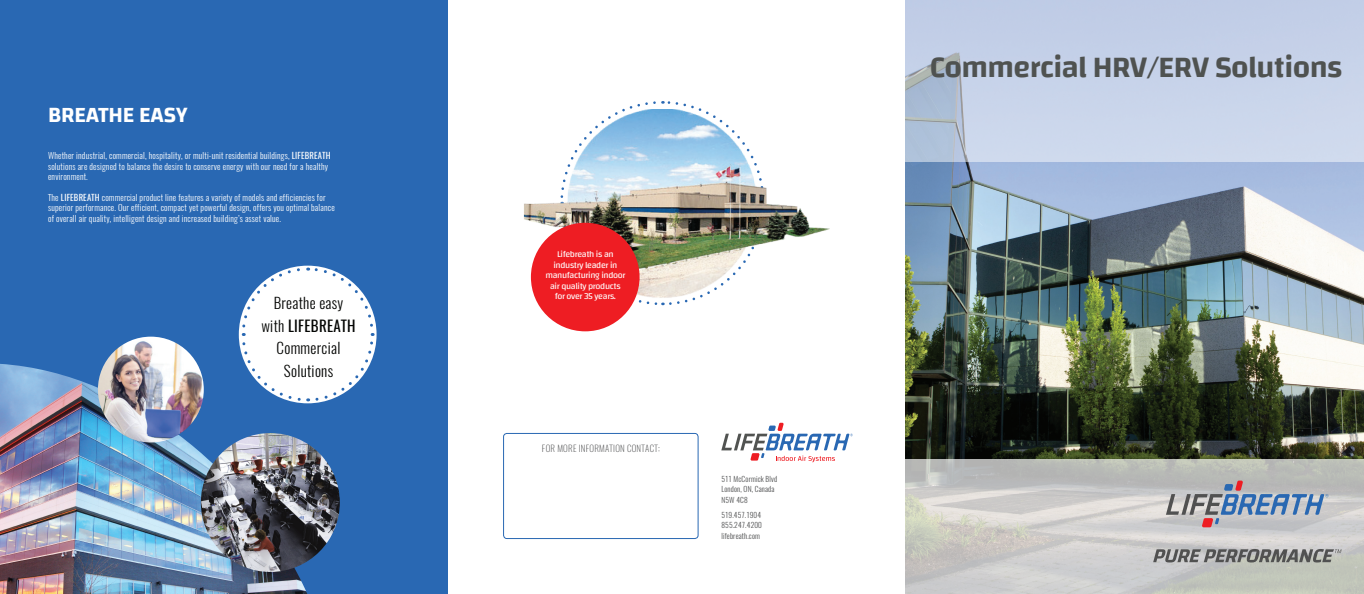
<style>
.page{position:relative;width:1364px;height:594px;background:#fff}
.page>*{position:absolute;margin:0;border:0;box-sizing:border-box;transform-origin:0 0}
.t1{font:600 30.75px "Changa";letter-spacing:-.02em;color:#4f5250}
.t2{font:600 22.5px "Changa";letter-spacing:-.01em;color:#fff}
.t3{font:300 15px/22.5px "Oswald";letter-spacing:.02em;color:#040503;text-align:center}
.t4{font:9px/10.5px "Changa";letter-spacing:-.04em;color:#fff;text-align:center}
.t5{font:200 9px "Oswald";letter-spacing:.03em;color:#4b4c4d}
.t6{font:300 8.62px/10.4px "Oswald";letter-spacing:.02em;color:#fff}
.t7{font:300 7.5px/10.5px "Oswald";letter-spacing:.02em;color:#4b4c4d}
.s1{font-weight:400}
</style>
<div class="page">
<div style="left:0;top:0;width:447px;height:594px;background:#2968b3"></div>
<img style="left:905px;top:162px;width:459px;height:297px">
<svg style="left:905px;top:0;width:459px;height:162px;background:#c4d0e7"></svg>
<svg style="left:905px;top:459px;width:459px;height:135px;background:#c9c9c5"></svg>
<svg style="left:721px;top:423px;width:131px;height:39px"></svg>
<div style="left:503px;top:433px;width:195px;height:106px;border:1px solid #2968b3;border-radius:3px"></div>
<img style="left:0;top:364px;width:307px;height:230px">
<img style="left:523px;top:109px;width:306px;height:195px">
<div style="left:531px;top:223px;width:108px;height:108px;background:#ee1d23;border-radius:50%"></div>
<img style="left:201px;top:433px;width:139px;height:139px;border-radius:69px">
<img style="left:98px;top:337px;width:106px;height:105px;border-radius:53px">
<svg style="left:1153px;top:549px;width:188px;height:14px;background:#8b8c8b"></svg>
<svg style="left:1165px;top:481px;width:163px;height:46px;background:#a6abb7"></svg>
<svg style="left:240px;top:266px;width:135px;height:137px"></svg>
<h2 class="t2" style="left:48px;top:101px;width:141px">BREATHE EASY</h2>
<p class="t6" style="left:48px;top:151px;width:284px">Whether industrial, commercial, hospitality, or multi-unit residential buildings, <span class="s1">LIFEBREATH </span>solutions are designed to balance the desire to conserve energy with our need for a healthy environment.</p>
<p class="t6" style="left:48px;top:192px;width:288px">The <span class="s1">LIFEBREATH</span> commercial product line features a variety of models and efficiencies for superior performance. Our efficient, compact yet powerful design, offers you optimal balance of overall air quality, intelligent design and increased building’s asset value.</p>
<h3 class="t3" style="left:261px;top:292px;width:96px">Breathe easy with <span class="s1">LIFEBREATH<br></span>Commercial<br>Solutions</h3>
<p class="t4" style="left:545px;top:249px;width:81px">Lifebreath is an industry leader in manufacturing indoor air quality products for over 35 years.</p>
<p class="t5" style="left:542px;top:442px;width:119px">FOR MORE INFORMATION CONTACT:</p>
<p class="t7" style="left:721px;top:474px;width:57px">511 McCormick Blvd<br>London, ON, Canada<br>N5W 4C8</p>
<p class="t7" style="left:721px;top:510px;width:42px;text-align:justify">519.457.1904<br>855.247.4200 lifebreath.com</p>
<h1 class="t1" style="left:929px;top:48px;width:414px">Commercial HRV/ERV Solutions</h1>
</div>
